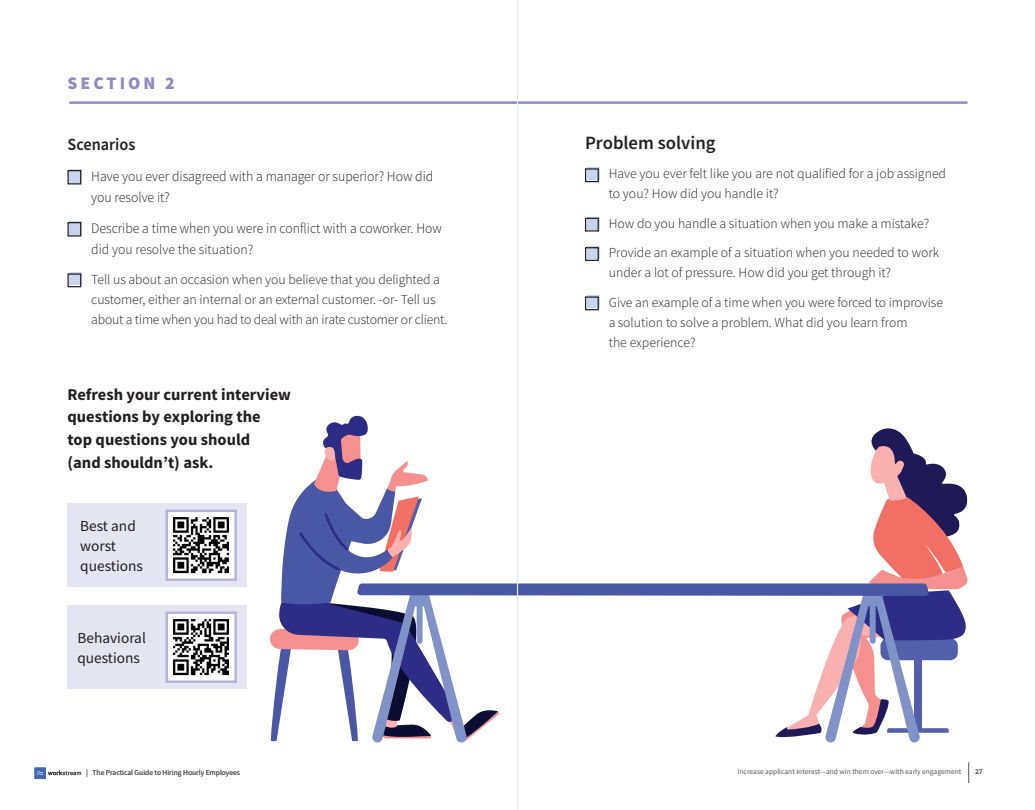
<style>
.page{position:relative;width:1035px;height:810px;background:#fff}
.page>*{position:absolute;margin:0;border:0;box-sizing:border-box;transform-origin:0 0}
.Body{font:600 18.75px "Source Sans Pro";color:#231f20}
.t1{font:900 17.75px "Source Sans Pro";letter-spacing:.17em;color:#8f8bc3}
.Body-2{font:600 17.12px "Source Sans Pro";color:#231f20;scale:.95 1}
.Body-3{font:700 16.5px/22.6px "Source Sans Pro";color:#231f20}
.Body-4{font:15.38px/20.4px "Source Sans Pro";color:#231f20}
.Body-5{font:300 14.5px/21.1px "Source Sans Pro";color:#231f20;scale:.95 1}
.Body-6{font:300 13.75px/20px "Source Sans Pro";letter-spacing:-.005em;color:#231f20}
.t2{font:7.5px "Source Sans Pro";color:#57585a}
.t3{font:700 7.5px "Source Sans Pro";color:#57585a}
.s1{font-size:14.5px}
</style>
<div class="page">
<div style="left:70px;top:169px;width:12px;height:13px;background:#c9d5ec"></div>
<div style="left:68px;top:170px;width:13px;height:14px;border:1px solid #231f20"></div>
<div style="left:70px;top:221px;width:12px;height:13px;background:#c9d5ec"></div>
<div style="left:68px;top:222px;width:13px;height:15px;border:1px solid #231f20"></div>
<div style="left:70px;top:273px;width:12px;height:12px;background:#c9d5ec"></div>
<div style="left:68px;top:273px;width:13px;height:14px;border:1px solid #231f20"></div>
<div style="left:68px;top:503px;width:180px;height:84px;background:#e5e5f2"></div>
<img style="left:169px;top:513px;width:65px;height:65px">
<div style="left:166px;top:510px;width:71px;height:71px;border:2px solid #b6b3d8"></div>
<div style="left:68px;top:605px;width:180px;height:84px;background:#e5e5f2"></div>
<img style="left:169px;top:615px;width:65px;height:65px">
<div style="left:166px;top:612px;width:71px;height:71px;border:2px solid #b6b3d8"></div>
<svg style="left:270px;top:416px;width:698px;height:327px"></svg>
<div style="left:587px;top:167px;width:13px;height:13px;background:#c9d5ec"></div>
<div style="left:585px;top:168px;width:14px;height:14px;border:1px solid #231f20"></div>
<div style="left:587px;top:217px;width:13px;height:12px;background:#c9d5ec"></div>
<div style="left:585px;top:218px;width:14px;height:14px;border:1px solid #231f20"></div>
<div style="left:587px;top:246px;width:13px;height:13px;background:#c9d5ec"></div>
<div style="left:585px;top:247px;width:14px;height:14px;border:1px solid #231f20"></div>
<div style="left:587px;top:296px;width:13px;height:12px;background:#c9d5ec"></div>
<div style="left:585px;top:296px;width:14px;height:14px;border:1px solid #231f20"></div>
<hr style="left:69px;top:101px;width:898px;height:3px;background:#8f8bc3">
<svg style="left:34px;top:768px;width:47px;height:11px"></svg>
<svg style="left:968px;top:762px;width:1px;height:21px"></svg>
<hr style="left:517px;top:0;width:1px;height:810px;background:#e7e9f4">
<p class="t1" style="left:68px;top:71px;width:109px">SECTION 2</p>
<p class="Body-2" style="left:68px;top:133px;width:73px">Scenarios</p>
<p class="Body-5" style="left:91px;top:165px;width:362px">Have you ever disagreed with a manager or superior? How did you resolve it?</p>
<p class="Body-5" style="left:91px;top:217px;width:371px">Describe a time when you were in conflict with a coworker. How</p>
<p class="Body-6" style="left:91px;top:239px;width:164px"><span class="s1">did you</span> resolve the situation?</p>
<p class="Body-6" style="left:91px;top:269px;width:358px">Tell us about an occasion when you believe that you delighted a customer, either an internal or an external customer. -or- Tell us about a time when you had to deal with an irate customer or client.</p>
<p class="Body-3" style="left:68px;top:384px;width:225px">Refresh your current interview questions by exploring the<br>top questions you should<br>(and shouldn’t) ask.</p>
<p class="Body-4" style="left:80px;top:515px;width:64px">Best and worst questions</p>
<p class="Body-4" style="left:77px;top:627px;width:70px">Behavioral questions</p>
<p class="Body" style="left:585px;top:131px;width:132px">Problem solving</p>
<p class="Body-6" style="left:609px;top:164px;width:339px">Have you ever felt like you are not qualified for a job assigned to you? How did you handle it?</p>
<p class="Body-6" style="left:609px;top:213px;width:322px">How do you handle a situation when you make a mistake?</p>
<p class="Body-6" style="left:609px;top:243px;width:332px">Provide an example of a situation when you needed to work under a lot of pressure. How did you get through it?</p>
<p class="Body-6" style="left:609px;top:292px;width:336px">Give an example of a time when you were forced to improvise a solution to solve a problem. What did you learn from<br>the experience?</p>
<p class="t2" style="left:86px;top:768px;width:155px">| The Practical Guide to Hiring Hourly Employees</p>
<p class="t2" style="left:738px;top:767px;width:225px">Increase applicant interest—and win them over—with early engagement</p>
<p class="t3" style="left:975px;top:767px;width:9px">27</p>
</div>
